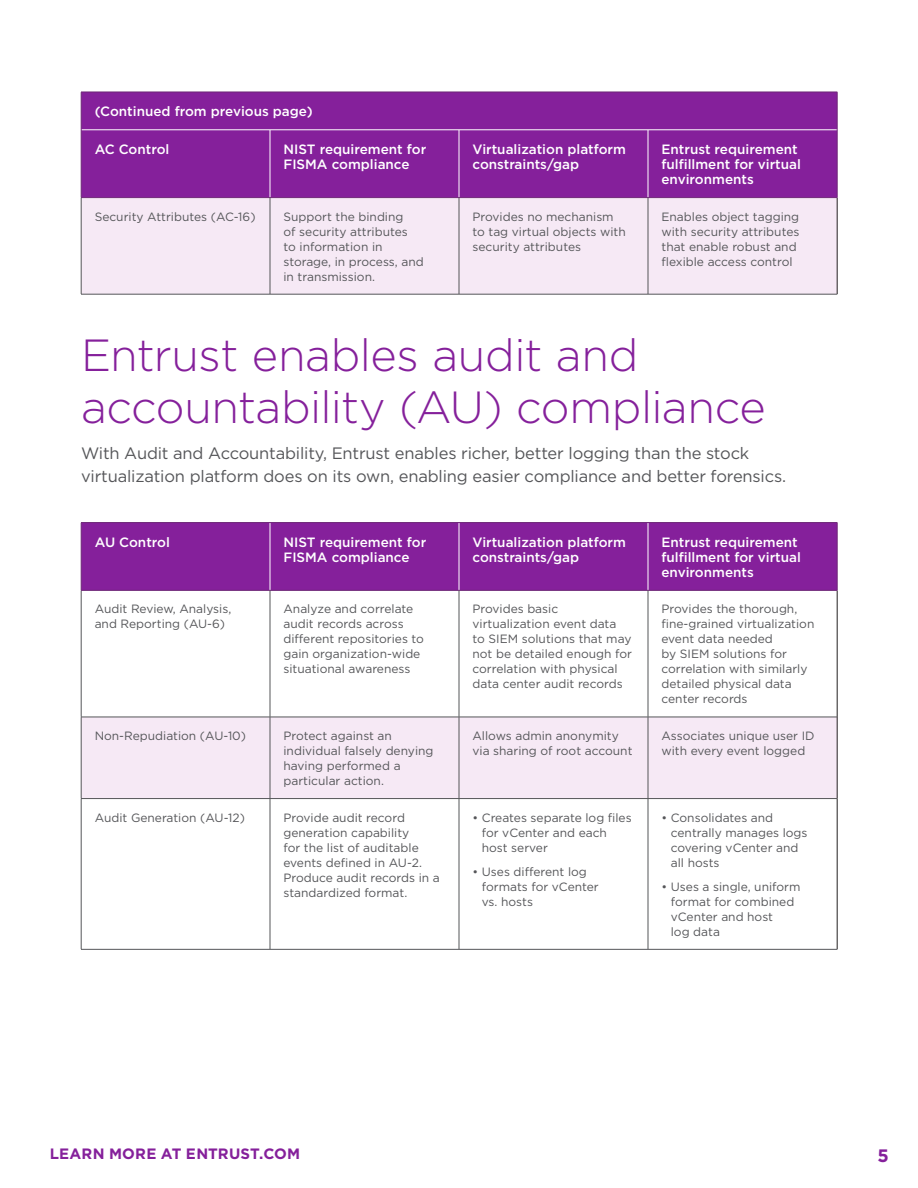
<style>
.page{position:relative;width:918px;height:1188px;background:#fff}
.page>*{position:absolute;margin:0;border:0;box-sizing:border-box;transform-origin:0 0}
.t1{font:300 45px/52.5px "Gotham";letter-spacing:-.01em;color:#85209b}
.Forridder{font:700 18px "Gotham";color:#85209b}
.Body_Copy{font:16.5px/22.5px "Gotham";letter-spacing:-.01em;color:#555659}
.Headline{font:700 15px "Gotham";letter-spacing:.015em;color:#85209b}
.subhead_new{font:500 13.5px/15px "Gotham";color:#fff}
.t2{font:12px/15px "Gotham";color:#555659}
</style>
<div class="page">
<div style="left:82px;top:523px;width:755px;height:67px;background:#85209b"></div>
<div style="left:82px;top:718px;width:755px;height:80px;background:#f6e9f5"></div>
<hr style="left:81px;top:591px;width:1px;height:126px;background:#555659">
<hr style="left:81px;top:717px;width:1px;height:81px;background:#555659">
<hr style="left:81px;top:799px;width:1px;height:150px;background:#555659">
<hr style="left:837px;top:591px;width:1px;height:126px;background:#231f20">
<hr style="left:837px;top:717px;width:1px;height:82px;background:#231f20">
<hr style="left:837px;top:799px;width:1px;height:150px;background:#231f20">
<hr style="left:270px;top:523px;width:1px;height:67px;background:#fff">
<hr style="left:459px;top:523px;width:1px;height:67px;background:#fff">
<hr style="left:648px;top:523px;width:1px;height:67px;background:#fff">
<hr style="left:81px;top:522px;width:189px;height:1px;background:#6e2777">
<hr style="left:270px;top:522px;width:189px;height:1px;background:#6e2777">
<hr style="left:459px;top:522px;width:189px;height:1px;background:#6e2777">
<hr style="left:648px;top:522px;width:189px;height:1px;background:#6e2777">
<hr style="left:81px;top:523px;width:1px;height:67px;background:#6e2777">
<hr style="left:837px;top:523px;width:1px;height:67px;background:#6e2777">
<hr style="left:81px;top:590px;width:189px;height:1px;background:#6e2777">
<hr style="left:270px;top:590px;width:189px;height:1px;background:#6e2777">
<hr style="left:459px;top:590px;width:189px;height:1px;background:#6e2777">
<hr style="left:648px;top:590px;width:189px;height:1px;background:#6e2777">
<hr style="left:270px;top:591px;width:1px;height:126px;background:#555659">
<hr style="left:459px;top:591px;width:1px;height:126px;background:#555659">
<hr style="left:648px;top:591px;width:1px;height:126px;background:#555659">
<hr style="left:270px;top:717px;width:1px;height:81px;background:#555659">
<hr style="left:459px;top:717px;width:1px;height:81px;background:#555659">
<hr style="left:648px;top:717px;width:1px;height:81px;background:#555659">
<hr style="left:270px;top:799px;width:1px;height:150px;background:#555659">
<hr style="left:459px;top:799px;width:1px;height:150px;background:#555659">
<hr style="left:648px;top:799px;width:1px;height:150px;background:#555659">
<hr style="left:81px;top:717px;width:189px;height:1px;background:#555659">
<hr style="left:270px;top:717px;width:189px;height:1px;background:#555659">
<hr style="left:459px;top:717px;width:189px;height:1px;background:#555659">
<hr style="left:648px;top:717px;width:189px;height:1px;background:#555659">
<hr style="left:81px;top:798px;width:189px;height:1px;background:#555659">
<hr style="left:270px;top:798px;width:189px;height:1px;background:#555659">
<hr style="left:459px;top:798px;width:189px;height:1px;background:#555659">
<hr style="left:648px;top:798px;width:189px;height:1px;background:#555659">
<hr style="left:81px;top:949px;width:189px;height:1px;background:#555659">
<hr style="left:270px;top:949px;width:189px;height:1px;background:#555659">
<hr style="left:459px;top:949px;width:189px;height:1px;background:#555659">
<hr style="left:648px;top:949px;width:189px;height:1px;background:#555659">
<div style="left:82px;top:93px;width:755px;height:104px;background:#85209b"></div>
<div style="left:82px;top:198px;width:755px;height:96px;background:#f6e9f5"></div>
<hr style="left:81px;top:130px;width:189px;height:1px;background:#fff">
<hr style="left:270px;top:130px;width:189px;height:1px;background:#fff">
<hr style="left:459px;top:130px;width:189px;height:1px;background:#fff">
<hr style="left:648px;top:130px;width:189px;height:1px;background:#fff">
<hr style="left:81px;top:198px;width:1px;height:96px;background:#555659">
<hr style="left:837px;top:198px;width:1px;height:96px;background:#231f20">
<hr style="left:270px;top:130px;width:1px;height:67px;background:#fff">
<hr style="left:459px;top:130px;width:1px;height:67px;background:#fff">
<hr style="left:648px;top:130px;width:1px;height:67px;background:#fff">
<hr style="left:81px;top:92px;width:189px;height:1px;background:#6e2777">
<hr style="left:270px;top:92px;width:189px;height:1px;background:#6e2777">
<hr style="left:459px;top:92px;width:189px;height:1px;background:#6e2777">
<hr style="left:648px;top:92px;width:189px;height:1px;background:#6e2777">
<hr style="left:81px;top:92px;width:1px;height:38px;background:#6e2777">
<hr style="left:837px;top:92px;width:1px;height:38px;background:#6e2777">
<hr style="left:81px;top:130px;width:1px;height:67px;background:#6e2777">
<hr style="left:837px;top:130px;width:1px;height:67px;background:#6e2777">
<hr style="left:81px;top:197px;width:189px;height:1px;background:#6e2777">
<hr style="left:270px;top:197px;width:189px;height:1px;background:#6e2777">
<hr style="left:459px;top:197px;width:189px;height:1px;background:#6e2777">
<hr style="left:648px;top:197px;width:189px;height:1px;background:#6e2777">
<hr style="left:270px;top:198px;width:1px;height:96px;background:#555659">
<hr style="left:459px;top:198px;width:1px;height:96px;background:#555659">
<hr style="left:648px;top:198px;width:1px;height:96px;background:#555659">
<hr style="left:81px;top:294px;width:189px;height:1px;background:#555659">
<hr style="left:270px;top:294px;width:189px;height:1px;background:#555659">
<hr style="left:459px;top:294px;width:189px;height:1px;background:#555659">
<hr style="left:648px;top:294px;width:189px;height:1px;background:#555659">
<p class="subhead_new" style="left:95px;top:104px;width:219px">(Continued from previous page)</p>
<p class="subhead_new" style="left:95px;top:142px;width:76px">AC Control</p>
<p class="subhead_new" style="left:284px;top:142px;width:144px">NIST requirement for<br>FISMA compliance</p>
<p class="subhead_new" style="left:472px;top:142px;width:155px">Virtualization platform constraints/gap</p>
<p class="subhead_new" style="left:662px;top:142px;width:141px">Entrust requirement fulfillment for virtual environments</p>
<p class="t2" style="left:95px;top:209px;width:162px">Security Attributes (AC-16)</p>
<p class="t2" style="left:284px;top:209px;width:142px">Support the binding<br>of security attributes<br>to information in storage, in process, and in transmission.</p>
<p class="t2" style="left:472px;top:209px;width:155px">Provides no mechanism to tag virtual objects with security attributes</p>
<p class="t2" style="left:662px;top:209px;width:139px">Enables object tagging with security attributes that enable robust and flexible access control</p>
<p class="t1" style="left:81px;top:328px;width:686px">Entrust enables audit and accountability (AU) compliance</p>
<p class="Body_Copy" style="left:81px;top:442px;width:707px">With Audit and Accountability, Entrust enables richer, better logging than the stock virtualization platform does on its own, enabling easier compliance and better forensics.</p>
<p class="subhead_new" style="left:95px;top:534px;width:77px">AU Control</p>
<p class="subhead_new" style="left:284px;top:534px;width:144px">NIST requirement for<br>FISMA compliance</p>
<p class="subhead_new" style="left:472px;top:534px;width:155px">Virtualization platform constraints/gap</p>
<p class="subhead_new" style="left:662px;top:534px;width:141px">Entrust requirement fulfillment for virtual environments</p>
<p class="t2" style="left:95px;top:601px;width:138px">Audit Review, Analysis, and Reporting (AU-6)</p>
<p class="t2" style="left:284px;top:601px;width:142px">Analyze and correlate audit records across different repositories to gain organization-wide situational awareness</p>
<p class="t2" style="left:472px;top:601px;width:161px">Provides basic virtualization event data<br>to SIEM solutions that may not be detailed enough for correlation with physical data center audit records</p>
<p class="t2" style="left:662px;top:601px;width:154px">Provides the thorough, fine-grained virtualization event data needed<br>by SIEM solutions for correlation with similarly detailed physical data center records</p>
<p class="t2" style="left:95px;top:728px;width:153px">Non-Repudiation (AU-10)</p>
<p class="t2" style="left:284px;top:728px;width:152px">Protect against an individual falsely denying having performed a particular action.</p>
<p class="t2" style="left:472px;top:728px;width:162px">Allows admin anonymity via sharing of root account</p>
<p class="t2" style="left:662px;top:728px;width:155px">Associates unique user ID with every event logged</p>
<p class="t2" style="left:95px;top:810px;width:152px">Audit Generation (AU-12)</p>
<p class="t2" style="left:284px;top:810px;width:158px">Provide audit record generation capability<br>for the list of auditable events defined in AU-2.<br>Produce audit records in a standardized format.</p>
<p class="t2" style="left:482px;top:810px;width:151px;text-indent:-9px">• Creates separate log files for vCenter and each host server</p>
<p class="t2" style="left:671px;top:810px;width:138px;text-indent:-9px">• Consolidates and centrally manages logs covering vCenter and all hosts</p>
<p class="t2" style="left:671px;top:879px;width:131px;text-indent:-9px">• Uses a single, uniform format for combined vCenter and host<br>log data</p>
<p class="t2" style="left:482px;top:864px;width:119px;text-indent:-9px">• Uses different log formats for vCenter vs. hosts</p>
<p class="Headline" style="left:50px;top:1144px;width:252px">LEARN MORE AT ENTRUST.COM</p>
<p class="Forridder" style="left:878px;top:1144px;width:13px">5</p>
</div>
